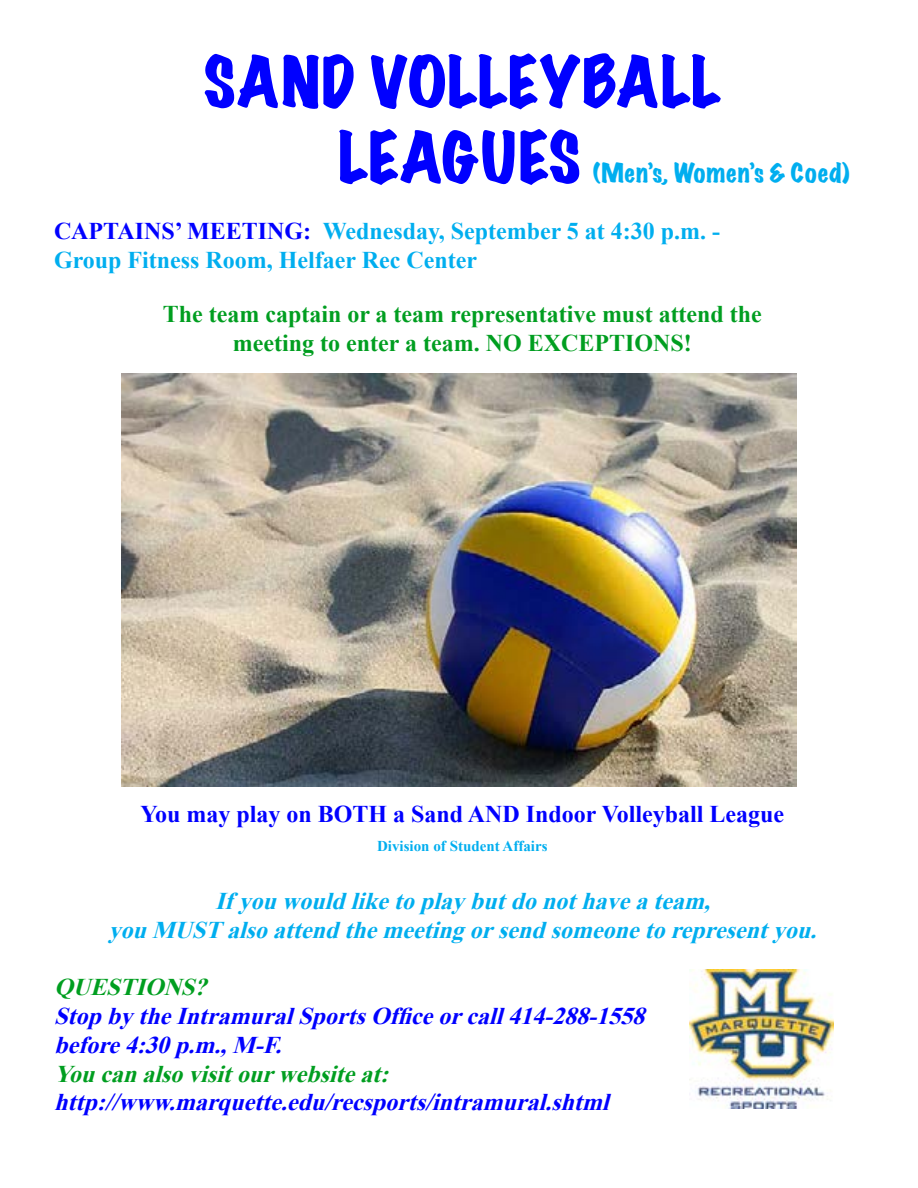
<style>
.page{position:relative;width:918px;height:1188px;background:#fff}
.page>*{position:absolute;margin:0;border:0;box-sizing:border-box;transform-origin:0 0}
.t1{font:expanded 63px/75.6px "Marker Felt";color:#00f;text-align:center}
.t2{font:italic 700 24px/28.8px "Times New Roman";color:#00f}
.t3{font:italic 700 24px/28.8px "Times New Roman";color:#00aeef;text-align:center}
.t4{font:700 24px/28.8px "Times New Roman";color:#00aeef}
.t5{font:700 24px/28.8px "Times New Roman";color:#009e20;text-align:center}
.t6{font:700 24px "Times New Roman";color:#00f}
.t7{font:italic 700 24px "Times New Roman";color:#009e20}
.t8{font:expanded 24px "Marker Felt";letter-spacing:.035em;color:#00aeef}
.t9{font:700 15px "Times New Roman";color:#00aeef}
.s1{color:#00f}
</style>
<div class="page">
<img style="left:689px;top:970px;width:145px;height:139px">
<img style="left:122px;top:374px;width:674px;height:412px">
<h1 class="t1" style="left:204px;top:43px;width:519px">SAND VOLLEYBALL<br>LEAGUES</h1>
<p class="t8" style="left:593px;top:154px;width:259px">(Men’s, Women’s &amp; Coed)</p>
<p class="t4" style="left:54px;top:216px;width:668px"><span class="s1">CAPTAINS’ MEETING:</span> Wednesday, September 5 at 4:30 p.m. -<br>Group Fitness Room, Helfaer Rec Center</p>
<p class="t5" style="left:163px;top:299px;width:601px">The team captain or a team representative must attend the meeting to enter a team. NO EXCEPTIONS!</p>
<p class="t6" style="left:141px;top:798px;width:645px">You may play on BOTH a Sand AND Indoor Volleyball League</p>
<p class="t9" style="left:377px;top:836px;width:172px">Division of Student Affairs</p>
<p class="t3" style="left:109px;top:886px;width:718px">Ifyouwouldliketoplaybutdonothaveateam, youMUSTalsoattendthemeetingorsendsomeonetorepresentyou.</p>
<p class="t7" style="left:54px;top:971px;width:162px">QUESTIONS?</p>
<p class="t2" style="left:54px;top:1001px;width:600px">StopbytheIntramuralSportsOfficeorcall414-288-1558 before4:30p.m.,M-F.</p>
<p class="t7" style="left:54px;top:1057px;width:344px">Youcanalsovisitourwebsiteat:</p>
<p class="t2" style="left:54px;top:1087px;width:564px">http://www.marquette.edu/recsports/intramural.shtml</p>
</div>
